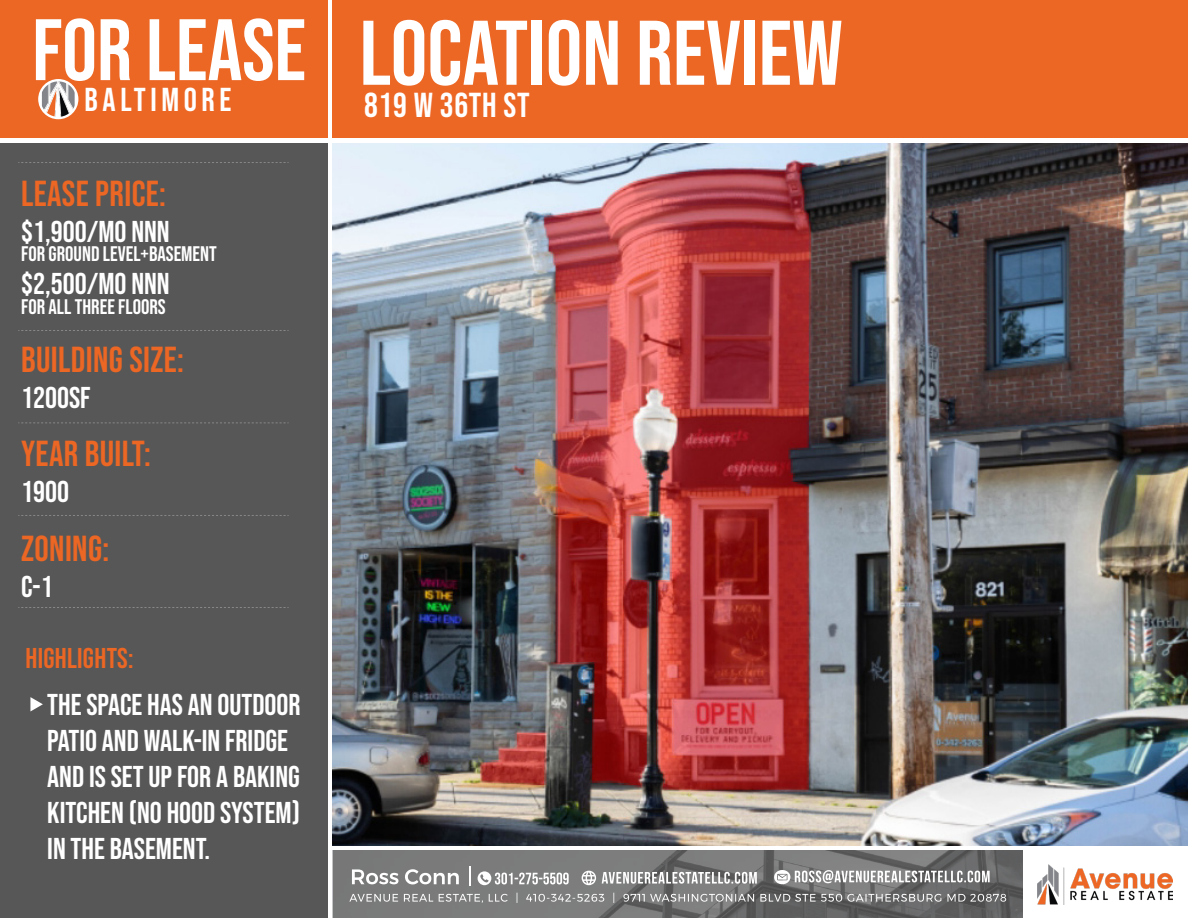
<style>
.page{position:relative;width:1188px;height:918px;background:#fff}
.page>*{position:absolute;margin:0;border:0;box-sizing:border-box;transform-origin:0 0}
.t1{font:91.5px "Bebas Neue";color:#fff}
.t2{font:87px "Bebas Neue";color:#fff}
.t3{font:36px "Bebas Neue";letter-spacing:.01em;color:#ec6624}
.t4{font:34.5px "Bebas Neue";letter-spacing:.02em;color:#fff}
.t5{font:33px "Bebas Neue";letter-spacing:.14em;color:#fff}
.t6{font:30px/36px "Bebas Neue";color:#fff}
.t7{font:28.5px "Bebas Neue";letter-spacing:.01em;color:#ec6624}
.t8{font:21px "Bebas Neue";color:#fff}
</style>
<div class="page">
<img style="left:333px;top:143px;width:855px;height:703px">
<img style="left:1038px;top:864px;width:135px;height:40px">
<div style="left:333px;top:0;width:855px;height:137px;background:#ec6624"></div>
<div style="left:0;top:0;width:328px;height:137px;background:#ec6624"></div>
<div style="left:0;top:143px;width:328px;height:775px;background:#575757"></div>
<svg style="left:30px;top:697px;width:13px;height:14px"></svg>
<svg style="left:333px;top:850px;width:690px;height:68px;background:#727272"></svg>
<svg style="left:352px;top:869px;width:107px;height:15px"></svg>
<svg style="left:469px;top:866px;width:1px;height:19px"></svg>
<svg style="left:602px;top:872px;width:155px;height:12px"></svg>
<svg style="left:349px;top:893px;width:657px;height:10px;background:#8d8d8e"></svg>
<svg style="left:774px;top:870px;width:216px;height:14px"></svg>
<svg style="left:478px;top:871px;width:91px;height:14px"></svg>
<svg style="left:582px;top:871px;width:14px;height:14px"></svg>
<svg style="left:18px;top:607px;width:271px;height:1px"></svg>
<svg style="left:18px;top:423px;width:267px;height:1px"></svg>
<svg style="left:18px;top:515px;width:271px;height:1px"></svg>
<svg style="left:38px;top:79px;width:40px;height:40px"></svg>
<div style="left:41px;top:81px;width:35px;height:36px;background:#fff;border-radius:50%"></div>
<img style="left:42px;top:81px;width:33px;height:36px">
<p class="t2" style="left:32px;top:1px;width:275px">FOR LEASE</p>
<p class="t5" style="left:85px;top:81px;width:148px">BALTIMORE</p>
<p class="t3" style="left:21px;top:173px;width:146px">LEASE PRICE:</p>
<p class="t6" style="left:21px;top:213px;width:150px">$1,900/MO NNN</p>
<p class="t8" style="left:21px;top:242px;width:197px">FOR GROUND LEVEL+BASEMENT</p>
<p class="t6" style="left:21px;top:266px;width:150px">$2,500/MO NNN</p>
<p class="t8" style="left:21px;top:295px;width:146px">FOR ALL THREE FLOORS</p>
<p class="t3" style="left:21px;top:339px;width:164px">BUILDING SIZE:</p>
<p class="t6" style="left:21px;top:379px;width:71px">1200SF</p>
<p class="t3" style="left:21px;top:433px;width:131px">YEAR BUILT:</p>
<p class="t6" style="left:21px;top:474px;width:50px">1900</p>
<p class="t3" style="left:21px;top:528px;width:90px">ZONING:</p>
<p class="t6" style="left:21px;top:568px;width:33px">C-1</p>
<p class="t7" style="left:25px;top:642px;width:110px">HIGHLIGHTS:</p>
<p class="t6" style="left:47px;top:686px;width:255px">THE SPACE HAS AN OUTDOOR<br>PATIO AND WALK-IN FRIDGE<br>AND IS SET UP FOR A BAKING<br>KITCHEN (NO HOOD SYSTEM)<br>IN THE BASEMENT.</p>
<p class="t1" style="left:360px;top:1px;width:485px">LOCATION REVIEW</p>
<p class="t4" style="left:364px;top:85px;width:167px">819 W 36TH ST</p>
</div>
